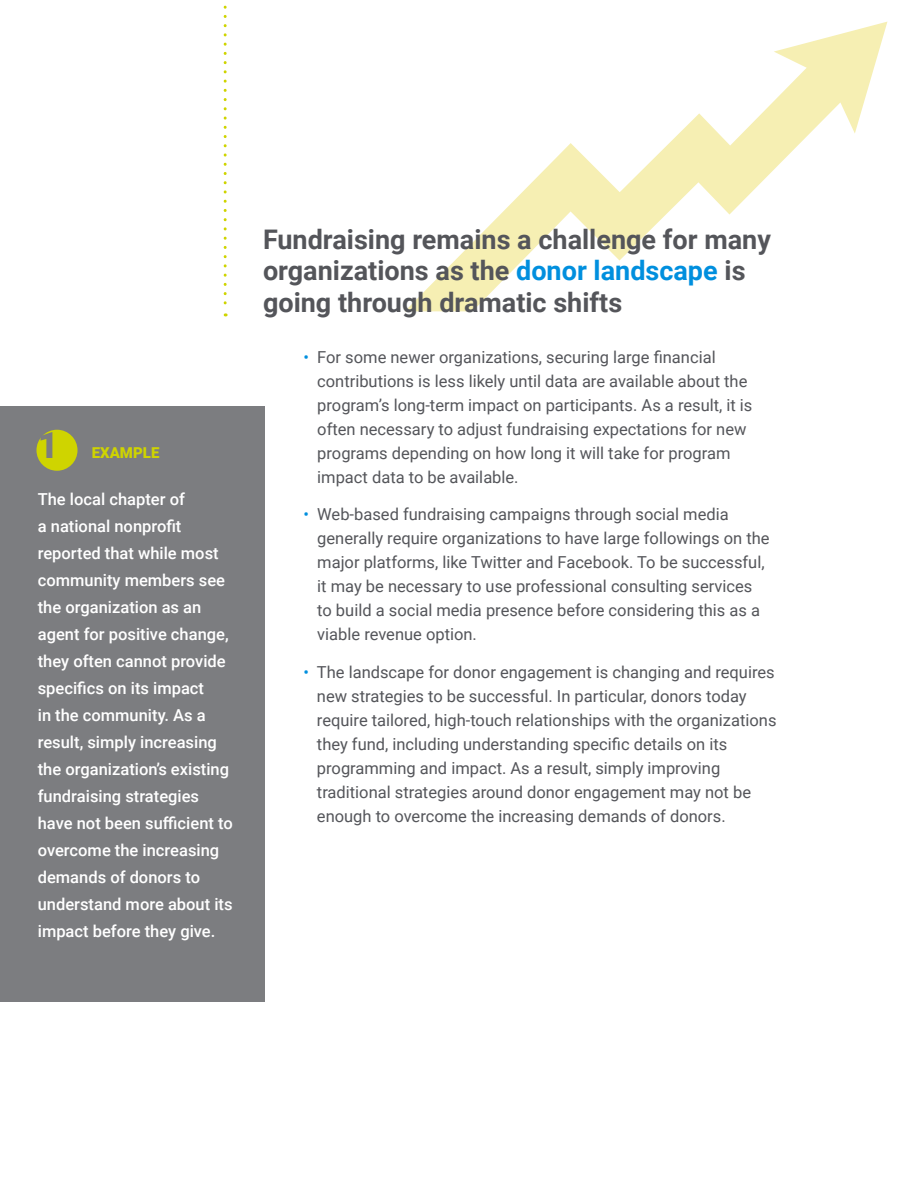
<style>
.page{position:relative;width:918px;height:1188px;background:#fff}
.page>*{position:absolute;margin:0;border:0;box-sizing:border-box;transform-origin:0 0}
.t1{font:900 36px "Roboto";color:#7c7d80}
.t2{font:700 27px/31.5px "Roboto";color:#54555a}
.t3{font:16.5px/24px "Roboto";color:#54555a}
.t4{font:500 16.5px/27px "Roboto";color:#fff}
.t5{font:900 15px "Roboto";color:#cfd400}
.s1{color:#008fde}
</style>
<div class="page">
<svg style="left:405px;top:22px;width:482px;height:289px"></svg>
<div style="left:0;top:406px;width:265px;height:595px;background:#7c7d80"></div>
<div style="left:36px;top:430px;width:42px;height:41px;background:#cfd400;border-radius:50%"></div>
<svg style="left:224px;top:5px;width:3px;height:311px"></svg>
<p class="t1" style="left:38px;top:420px;width:22px">1</p>
<p class="t5" style="left:92px;top:442px;width:69px">EXAMPLE</p>
<p class="t4" style="left:38px;top:485px;width:196px">The local chapter of<br>a national nonprofit reported that while most community members see the organization as an agent for positive change, they often cannot provide specifics on its impact<br>in the community. As a result, simply increasing the organization’s existing fundraising strategies have not been sufficient to overcome the increasing demands of donors to understand more about its impact before they give.</p>
<p class="t2" style="left:263px;top:222px;width:509px">Fundraising remains a challenge for many organizations as the <span class="s1">donor landscape</span> is going through dramatic shifts</p>
<p class="t3" style="left:317px;top:344px;width:437px;text-indent:-14px"><span class="s1">•</span> For some newer organizations, securing large financial contributions is less likely until data are available about the program’s long-term impact on participants. As a result, it is often necessary to adjust fundraising expectations for new programs depending on how long it will take for program impact data to be available.</p>
<p class="t3" style="left:317px;top:502px;width:454px;text-indent:-14px"><span class="s1">•</span> Web-based fundraising campaigns through social media generally require organizations to have large followings on the major platforms, like Twitter and Facebook. To be successful, it may be necessary to use professional consulting services to build a social media presence before considering this as a viable revenue option.</p>
<p class="t3" style="left:317px;top:659px;width:461px;text-indent:-13px"><span class="s1">•</span> The landscape for donor engagement is changing and requires new strategies to be successful. In particular, donors today require tailored, high-touch relationships with the organizations they fund, including understanding specific details on its programming and impact. As a result, simply improving traditional strategies around donor engagement may not be enough to overcome the increasing demands of donors.</p>
</div>
